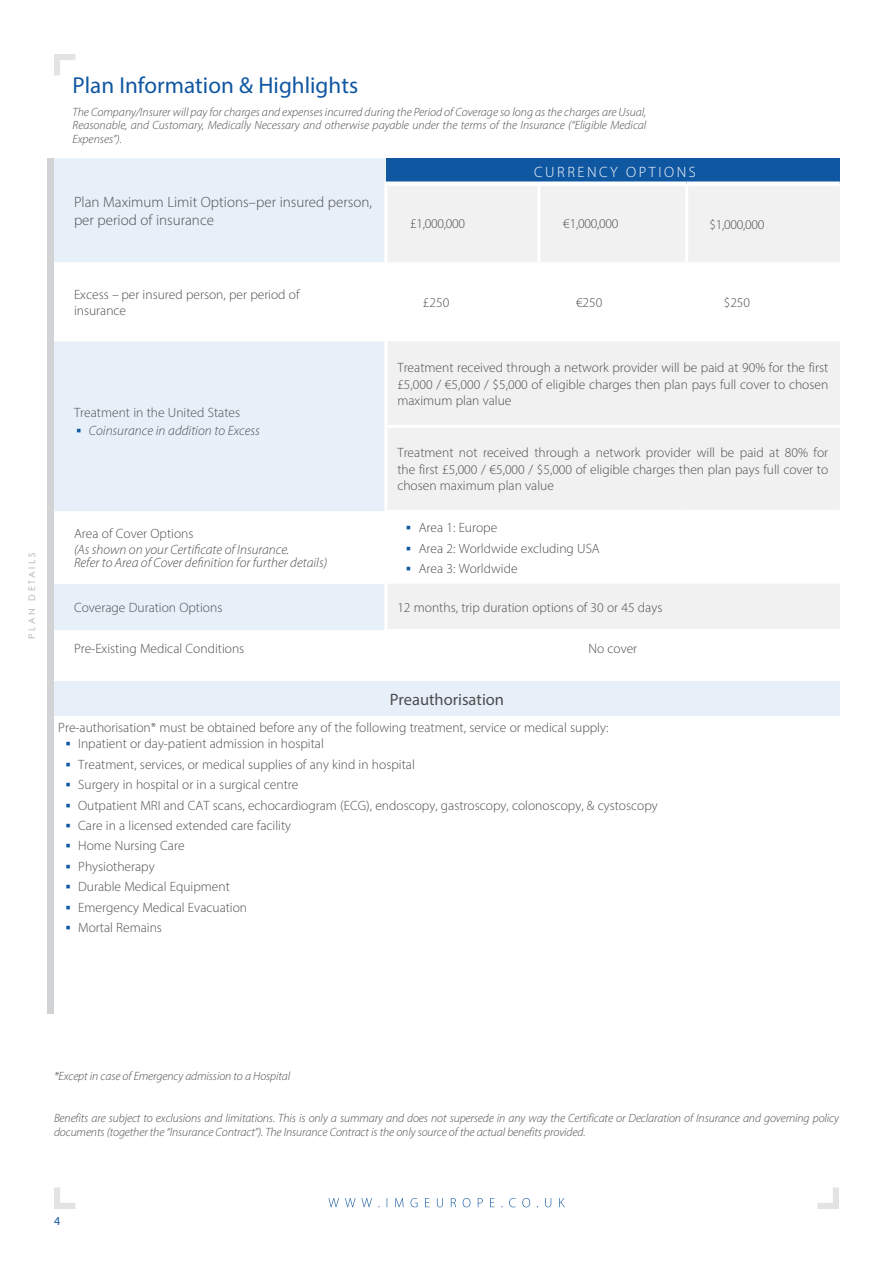
<style>
.page{position:relative;width:893px;height:1263px;background:#fff}
.page>*{position:absolute;margin:0;border:0;box-sizing:border-box;transform-origin:0 0}
.t1{font:23.1px "Myriad Pro";color:#1057a2}
.t2{font:16.5px "Myriad Pro";color:#4d4d4f}
.t3{font:300 15px/18px "Myriad Pro";color:#4d4d4f}
.t4{font:300 15px "Myriad Pro";letter-spacing:.17em;color:#fff}
.t5{font:300 13.5px/20.4px "Myriad Pro";color:#4d4d4f}
.t6{font:italic 300 13.5px/13.5px "Myriad Pro";color:#4d4d4f}
.t7{font:italic 300 12px/13.5px "Myriad Pro";letter-spacing:-.01em;color:#4d4d4f;text-align:justify}
.t8{font:12px "Myriad Pro";color:#1057a2}
.t9{font:9px "Century Gothic";letter-spacing:.28em;color:#a7a9ac}
.s1{font-style:italic}
</style>
<div class="page">
<div style="left:54px;top:158px;width:332px;height:104px;background:#e7f0f8"></div>
<div style="left:386px;top:158px;width:454px;height:26px;background:#1057a2"></div>
<div style="left:388px;top:186px;width:452px;height:76px;background:#f1f1f2"></div>
<svg style="left:54px;top:341px;width:786px;height:341px;fill:#e7f0f8"></svg>
<svg style="left:387px;top:341px;width:453px;height:288px;fill:#f1f1f2"></svg>
<div style="left:386px;top:630px;width:454px;height:34px;background:#fff"></div>
<div style="left:54px;top:682px;width:786px;height:34px;background:#e7f0f8"></div>
<hr style="left:384px;top:186px;width:3px;height:76px;background:#fff">
<hr style="left:537px;top:186px;width:3px;height:76px;background:#fff">
<hr style="left:685px;top:186px;width:3px;height:76px;background:#fff">
<hr style="left:384px;top:513px;width:3px;height:71px;background:#fff">
<hr style="left:384px;top:632px;width:3px;height:32px;background:#fff">
<hr style="left:384px;top:341px;width:3px;height:84px;background:#fff">
<hr style="left:384px;top:428px;width:3px;height:82px;background:#fff">
<hr style="left:384px;top:425px;width:155px;height:3px;background:#fff">
<hr style="left:539px;top:425px;width:148px;height:3px;background:#fff">
<hr style="left:687px;top:425px;width:153px;height:3px;background:#fff">
<hr style="left:384px;top:510px;width:155px;height:3px;background:#fff">
<hr style="left:539px;top:510px;width:148px;height:3px;background:#fff">
<hr style="left:687px;top:510px;width:153px;height:3px;background:#fff">
<hr style="left:384px;top:584px;width:3px;height:45px;background:#fff">
<hr style="left:384px;top:629px;width:155px;height:3px;background:#fff">
<hr style="left:539px;top:629px;width:148px;height:3px;background:#fff">
<hr style="left:687px;top:629px;width:153px;height:3px;background:#fff">
<div style="left:384px;top:181px;width:155px;height:5px;background:#fff"></div>
<div style="left:539px;top:181px;width:148px;height:5px;background:#fff"></div>
<div style="left:687px;top:181px;width:153px;height:5px;background:#fff"></div>
<svg style="left:54px;top:54px;width:21px;height:21px"></svg>
<svg style="left:817px;top:1187px;width:22px;height:22px"></svg>
<svg style="left:54px;top:1187px;width:21px;height:22px"></svg>
<div style="left:47px;top:158px;width:7px;height:856px;background:#d1d3d4"></div>
<svg style="left:329px;top:1198px;width:236px;height:9px"></svg>
<svg style="left:77px;top:429px;width:4px;height:4px"></svg>
<svg style="left:407px;top:546px;width:3px;height:4px"></svg>
<svg style="left:407px;top:567px;width:3px;height:4px"></svg>
<p class="t9" style="left:26px;top:638px;width:87px;rotate:-90deg">PLAN DETAILS</p>
<h1 class="t1" style="left:72px;top:71px;width:287px">Plan Information &amp; Highlights</h1>
<p class="t7" style="left:72px;top:105px;width:575px">The Company/Insurer will pay for charges and expenses incurred during the Period of Coverage so long as the charges are Usual, Reasonable, and Customary, Medically Necessary and otherwise payable under the terms of the Insurance (“Eligible Medical Expenses”).</p>
<p class="t3" style="left:74px;top:193px;width:300px">Plan Maximum Limit Options<span class="s1">–</span>per insured person, per period of insurance</p>
<p class="t4" style="left:534px;top:163px;width:163px">CURRENCY OPTIONS</p>
<p class="t5" style="left:410px;top:213px;width:56px">£1,000,000</p>
<p class="t5" style="left:563px;top:213px;width:57px">€1,000,000</p>
<p class="t5" style="left:709px;top:214px;width:56px">$1,000,000</p>
<p class="t5" style="left:74px;top:286px;width:227px;line-height:16.2px">Excess <span class="s1">–</span> per insured person, per period of insurance</p>
<p class="t5" style="left:423px;top:292px;width:28px">£250</p>
<p class="t5" style="left:576px;top:292px;width:28px">€250</p>
<p class="t5" style="left:724px;top:292px;width:28px">$250</p>
<p class="t5" style="left:74px;top:402px;width:168px">Treatment in the United States</p>
<p class="t6" style="left:89px;top:424px;width:173px">Coinsurance in addition to Excess</p>
<p class="t5" style="left:74px;top:523px;width:121px">Area of Cover Options</p>
<p class="t6" style="left:74px;top:542px;width:255px">(As shown on your Certificate of Insurance.<br>Refer to Area of Cover definition for further details)</p>
<p class="t5" style="left:397px;top:359px;width:432px;line-height:16.5px;text-align:justify">Treatment received through a network provider will be paid at 90% for the first £5,000 / €5,000 / $5,000 of eligible charges then plan pays full cover to chosen maximum plan value</p>
<p class="t5" style="left:397px;top:445px;width:432px;line-height:16.5px;text-align:justify">Treatment not received through a network provider will be paid at 80% for the first £5,000 / €5,000 / $5,000 of eligible charges then plan pays full cover to chosen maximum plan value</p>
<p class="t5" style="left:419px;top:517px;width:183px">Area 1: Europe<br>Area 2: Worldwide excluding USA<br>Area 3: Worldwide</p>
<p class="t5" style="left:74px;top:597px;width:150px">Coverage Duration Options</p>
<p class="t5" style="left:397px;top:597px;width:266px">12 months, trip duration options of 30 or 45 days</p>
<p class="t5" style="left:74px;top:638px;width:172px">Pre-Existing Medical Conditions</p>
<p class="t5" style="left:588px;top:638px;width:50px">No cover</p>
<p class="t2" style="left:390px;top:689px;width:116px">Preauthorisation</p>
<p class="t5" style="left:78px;top:719px;width:532px;line-height:16.2px;text-indent:-20px">Pre-authorisation* must be obtained before any of the following treatment, service or medical supply:<br>Inpatient or day-patient admission in hospital</p>
<p class="t5" style="left:78px;top:754px;width:581px">Treatment, services, or medical supplies of any kind in hospital<br>Surgery in hospital or in a surgical centre<br>Outpatient MRI and CAT scans, echocardiogram (ECG), endoscopy, gastroscopy, colonoscopy, &amp; cystoscopy Care in a licensed extended care facility<br>Home Nursing Care<br>Physiotherapy<br>Durable Medical Equipment<br>Emergency Medical Evacuation<br>Mortal Remains</p>
<p class="t7" style="left:54px;top:1069px;width:238px">*Except in case of Emergency admission to a Hospital</p>
<p class="t7" style="left:54px;top:1111px;width:786px">Benefits are subject to exclusions and limitations. This is only a summary and does not supersede in any way the Certificate or Declaration of Insurance and governing policy documents (together the “Insurance Contract”). The Insurance Contract is the only source of the actual benefits provided.</p>
<p class="t8" style="left:54px;top:1213px;width:8px">4</p>
</div>
